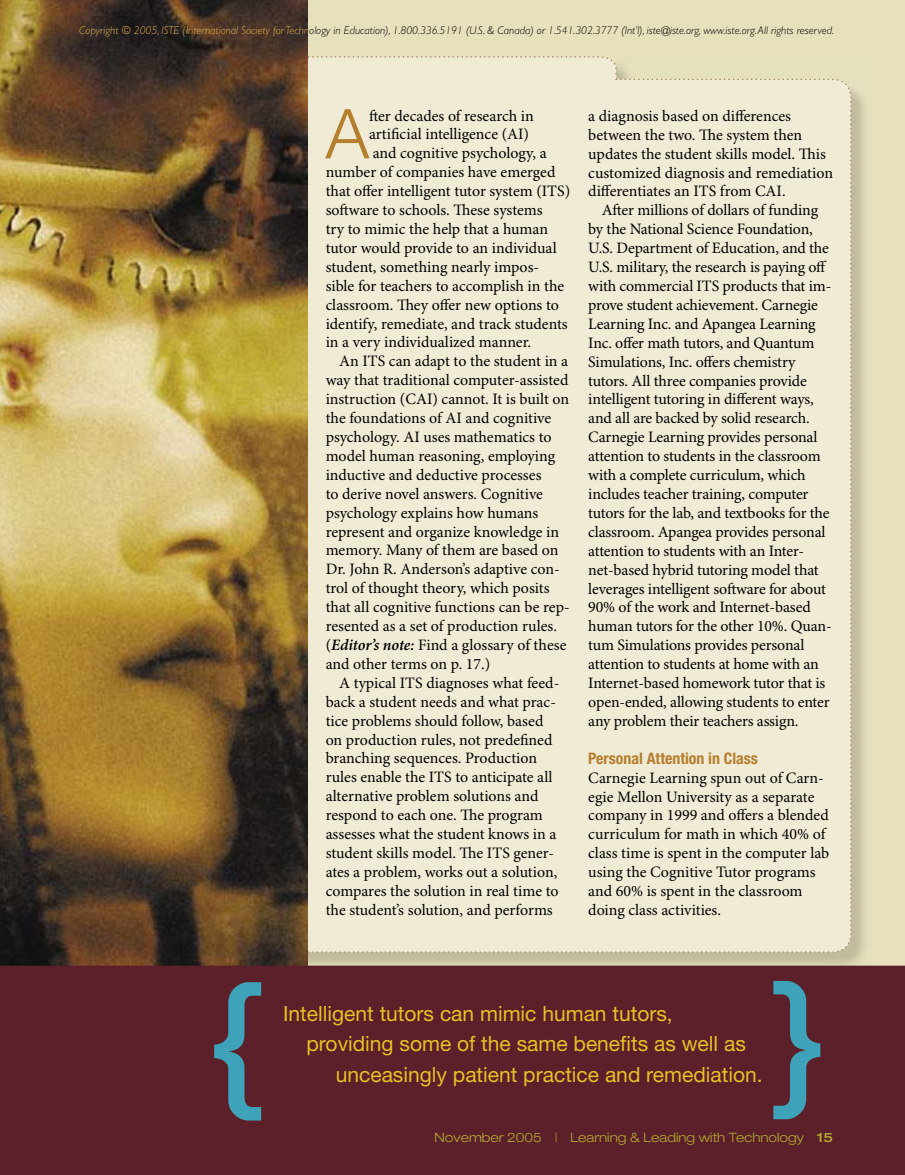
<style>
.page{position:relative;width:905px;height:1175px;background:#fff}
.page>*{position:absolute;margin:0;border:0;box-sizing:border-box;transform-origin:0 0}
.t1{font:300 68.85px "Helvetica Neue LT Std";color:#b57e2f}
.t2{font:21px "Helvetica Neue LT Std";color:#e6c126}
.t3{font:15.9px/18.9px "Minion Pro";letter-spacing:-.005em;color:#000}
.t4{font:700 condensed 15.9px "Helvetica Neue LT Std";color:#b57e2f}
.t5{font:300 expanded 12.9px "Helvetica Neue LT Std";color:#b1aa32}
.t6{font:italic 300 11.25px "Gill Sans Std";color:#000}
.s1{color:#e0af4f}
.s2{font-weight:600;font-style:italic}
.s3{font-weight:500}
</style>
<div class="page">
<div style="left:302px;top:0;width:602px;height:966px;background:#e6e0bc"></div>
<img style="left:308px;top:934px;width:558px;height:31px">
<div style="left:308px;top:56px;width:543px;height:896px;background:#efebd5"></div>
<img style="left:0;top:0;width:308px;height:965px">
<div style="left:0;top:965px;width:904px;height:209px;background:#5b2029"></div>
<svg style="left:773px;top:980px;width:47px;height:139px;background:#4f5563"></svg>
<svg style="left:214px;top:982px;width:47px;height:138px;background:#4f5564"></svg>
<p class="t6" style="left:79px;top:24px;width:756px"><span class="s1">Copyright © 2005, ISTE (International Society for Techn</span>ology in Education), 1.800.336.5191 (U.S. &amp; Canada) or 1.541.302.3777 (Int’l), iste@iste.org, www.iste.org. All rights reserved.</p>
<h1 class="t1" style="left:326px;top:92px;width:45px">A</h1>
<p class="t3" style="left:369px;top:107px;width:166px">fter decades of research in</p>
<p class="t3" style="left:369px;top:126px;width:162px">artificial intelligence (AI)</p>
<p class="t3" style="left:372px;top:144px;width:175px">and cognitive psychology, a</p>
<p class="t3" style="left:326px;top:163px;width:231px">number of companies have emerged</p>
<p class="t3" style="left:326px;top:182px;width:246px">that offer intelligent tutor system (ITS)</p>
<p class="t3" style="left:326px;top:201px;width:218px">software to schools. These systems</p>
<p class="t3" style="left:326px;top:220px;width:224px">try to mimic the help that a human</p>
<p class="t3" style="left:326px;top:239px;width:232px">tutor would provide to an individual</p>
<p class="t3" style="left:326px;top:258px;width:215px">student, something nearly impos-</p>
<p class="t3" style="left:326px;top:277px;width:240px">sible for teachers to accomplish in the</p>
<p class="t3" style="left:326px;top:296px;width:235px">classroom. They offer new options to</p>
<p class="t3" style="left:326px;top:315px;width:244px">identify, remediate, and track students</p>
<p class="t3" style="left:326px;top:333px;width:207px">in a very individualized manner.</p>
<p class="t3" style="left:339px;top:352px;width:230px">An ITS can adapt to the student in a</p>
<p class="t3" style="left:326px;top:371px;width:244px">way that traditional computer-assisted</p>
<p class="t3" style="left:326px;top:390px;width:245px">instruction (CAI) cannot. It is built on</p>
<p class="t3" style="left:326px;top:409px;width:227px">the foundations of AI and cognitive</p>
<p class="t3" style="left:326px;top:428px;width:227px">psychology. AI uses mathematics to</p>
<p class="t3" style="left:326px;top:447px;width:231px">model human reasoning, employing</p>
<p class="t3" style="left:326px;top:466px;width:217px">inductive and deductive processes</p>
<p class="t3" style="left:326px;top:485px;width:219px">to derive novel answers. Cognitive</p>
<p class="t3" style="left:326px;top:504px;width:214px">psychology explains how humans</p>
<p class="t3" style="left:326px;top:522px;width:235px">represent and organize knowledge in</p>
<p class="t3" style="left:326px;top:541px;width:234px">memory. Many of them are based on</p>
<p class="t3" style="left:326px;top:560px;width:235px">Dr. John R. Anderson’s adaptive con-</p>
<p class="t3" style="left:326px;top:579px;width:225px">trol of thought theory, which posits</p>
<p class="t3" style="left:326px;top:598px;width:245px">that all cognitive functions can be rep-</p>
<p class="t3" style="left:326px;top:617px;width:233px">resented as a set of production rules.</p>
<p class="t3" style="left:326px;top:636px;width:242px">(<span class="s2">Editor’s note:</span> Find a glossary of these</p>
<p class="t3" style="left:326px;top:655px;width:166px">and other terms on p. 17.)</p>
<p class="t3" style="left:339px;top:674px;width:222px">A typical ITS diagnoses what feed-</p>
<p class="t3" style="left:326px;top:693px;width:232px">back a student needs and what prac-</p>
<p class="t3" style="left:326px;top:711px;width:219px">tice problems should follow, based</p>
<p class="t3" style="left:326px;top:730px;width:228px">on production rules, not predefined</p>
<p class="t3" style="left:326px;top:749px;width:213px">branching sequences. Production</p>
<p class="t3" style="left:326px;top:768px;width:228px">rules enable the ITS to anticipate all</p>
<p class="t3" style="left:326px;top:787px;width:214px">alternative problem solutions and</p>
<p class="t3" style="left:326px;top:806px;width:219px">respond to each one. The program</p>
<p class="t3" style="left:326px;top:825px;width:232px">assesses what the student knows in a</p>
<p class="t3" style="left:326px;top:844px;width:230px">student skills model. The ITS gener-</p>
<p class="t3" style="left:326px;top:863px;width:233px">ates a problem, works out a solution,</p>
<p class="t3" style="left:326px;top:882px;width:234px">compares the solution in real time to</p>
<p class="t3" style="left:326px;top:900px;width:228px">the student’s solution, and performs</p>
<p class="t3" style="left:588px;top:107px;width:246px">a diagnosis based on differences between the two. The system then updates the student skills model. This customized diagnosis and remediation differentiates an ITS from CAI.</p>
<p class="t3" style="left:588px;top:201px;width:245px;text-indent:14px">After millions of dollars of funding by the National Science Foundation, U.S. Department of Education, and the U.S. military, the research is paying off with commercial ITS products that im&shy;prove student achievement. Carnegie Learning Inc. and Apangea Learning Inc. offer math tutors, and Quantum Simulations, Inc. offers chemistry tutors. All three companies provide intelligent tutoring in different ways, and all are backed by solid research.<br>Carnegie Learning provides personal attention to students in the classroom with a complete curriculum, which includes teacher training, computer tutors for the lab, and textbooks for the classroom. Apangea provides personal attention to students with an Inter&shy;net-based hybrid tutoring model that leverages intelligent software for about 90% of the work and Internet-based human tutors for the other 10%. Quan&shy;tum Simulations provides personal attention to students at home with an Internet-based homework tutor that is open-ended, allowing students to enter any problem their teachers assign.</p>
<p class="t4" style="left:588px;top:748px;width:171px">Personal Attention in Class</p>
<p class="t3" style="left:588px;top:768px;width:242px">Carnegie Learning spun out of Carn&shy;egie Mellon University as a separate company in 1999 and offers a blended curriculum for math in which 40% of class time is spent in the computer lab using the Cognitive Tutor programs and 60% is spent in the classroom doing class activities.</p>
<h2 class="t2" style="left:283px;top:1001px;width:391px">Intelligent tutors can mimic human tutors,</h2>
<h2 class="t2" style="left:306px;top:1031px;width:441px">providing some of the same benefits as well as</h2>
<h2 class="t2" style="left:336px;top:1061px;width:428px">unceasingly patient practice and remediation.</h2>
<p class="t5" style="left:434px;top:1129px;width:400px">November 2005 | Learning &amp; Leading with Technology <span class="s3">15</span></p>
</div>
